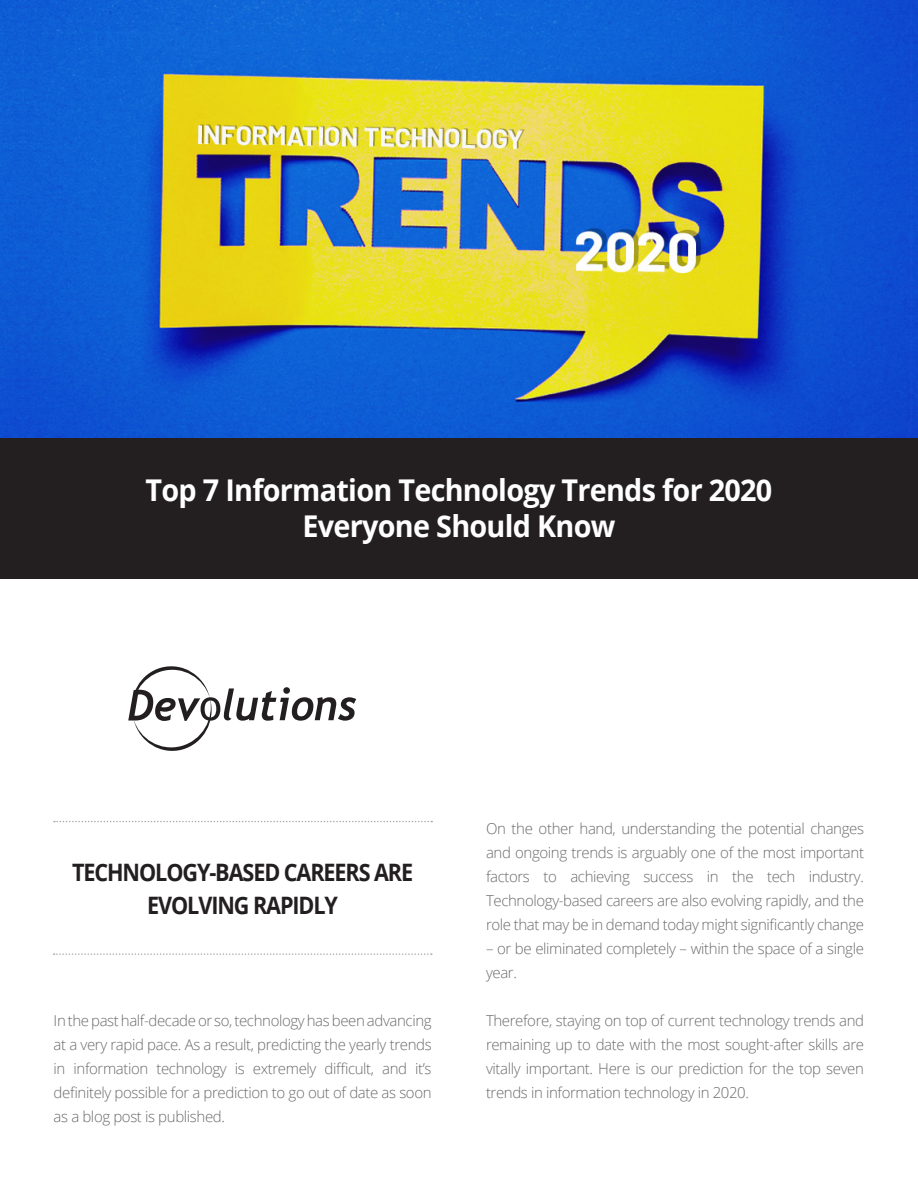
<style>
.page{position:relative;width:918px;height:1188px;background:#fff}
.page>*{position:absolute;margin:0;border:0;box-sizing:border-box;transform-origin:0 0}
.t1{font:700 30px "Open Sans";letter-spacing:-.025em;color:#fff;scale:.96 1}
.t2{font:700 24px/33px "Open Sans";letter-spacing:-.05em;color:#231f20;text-align:center;scale:.9 1}
.t3{font:300 15px/24px "Open Sans";letter-spacing:-.025em;color:#6b6b6e;text-align:justify}
</style>
<div class="page">
<img style="left:0;top:0;width:918px;height:439px">
<svg style="left:54px;top:953px;width:378px;height:2px"></svg>
<svg style="left:54px;top:821px;width:378px;height:1px"></svg>
<svg style="left:128px;top:666px;width:228px;height:85px"></svg>
<div style="left:0;top:439px;width:918px;height:140px;background:#231f20"></div>
<p class="t1" style="left:146px;top:469px;width:654px">Top 7 Information Technology Trends for 2020</p>
<p class="t1" style="left:302px;top:505px;width:328px">Everyone Should Know</p>
<p class="t2" style="left:72px;top:855px;width:381px">TECHNOLOGY-BASED CAREERS ARE<br>EVOLVING RAPIDLY</p>
<p class="t3" style="left:54px;top:1009px;width:380px">In the past half-decade or so, technology has been advancing at a very rapid pace. As a result, predicting the yearly trends in information technology is extremely difficult, and it’s definitely possible for a prediction to go out of date as soon as a blog post is published.</p>
<p class="t3" style="left:486px;top:816px;width:380px">On the other hand, understanding the potential changes and ongoing trends is arguably one of the most important factors to achieving success in the tech industry.<br>Technology-based careers are also evolving rapidly, and the role that may be in demand today might significantly change</p>
<p class="t3" style="left:486px;top:936px;width:380px">– or be eliminated completely – within the space of a single year.</p>
<p class="t3" style="left:486px;top:1008px;width:380px">Therefore, staying on top of current technology trends and remaining up to date with the most sought-after skills are vitally important. Here is our prediction for the top seven trends in information technology in 2020.</p>
</div>
